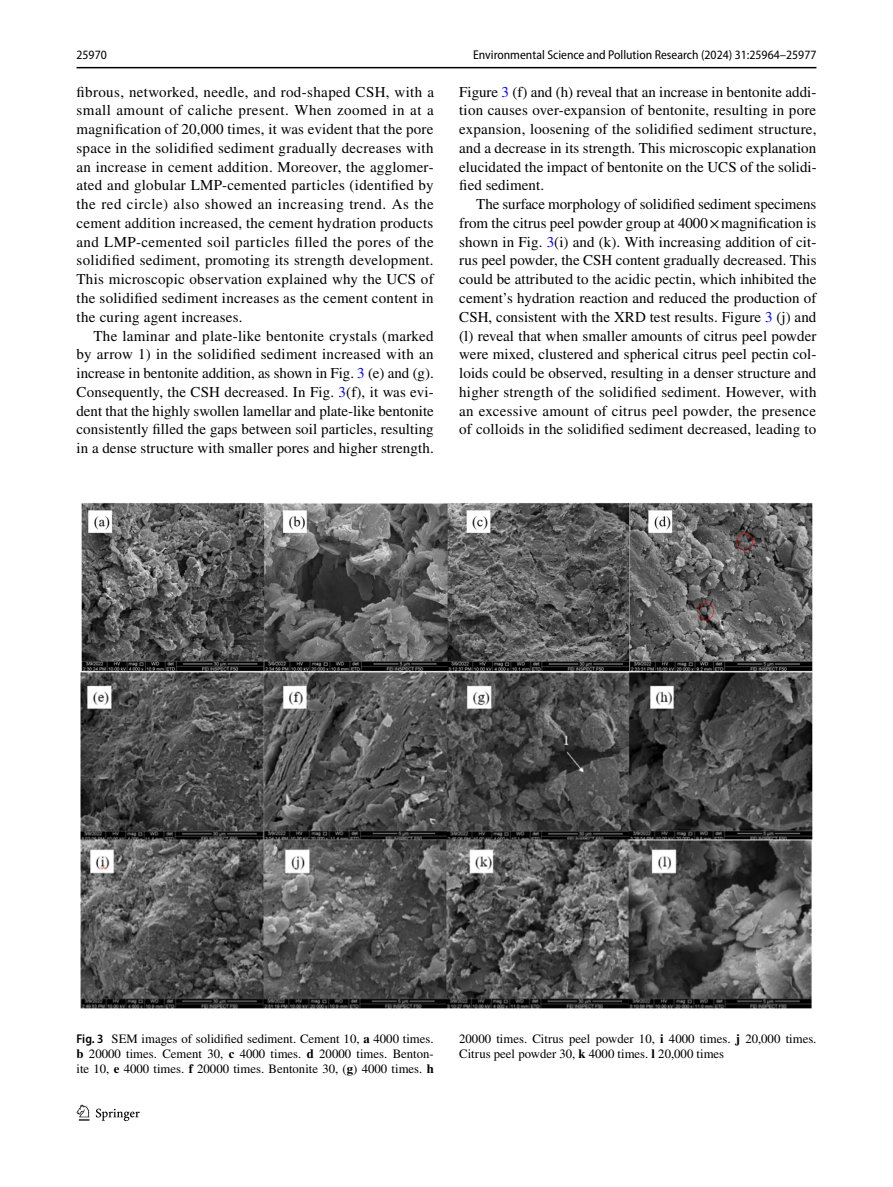
<style>
.page{position:relative;width:893px;height:1187px;background:#fff}
.page>*{position:absolute;margin:0;border:0;box-sizing:border-box;transform-origin:0 0}
.t1{font:15px/18.8px "STIX";letter-spacing:.005em;color:#000;text-align:justify}
.t2{font:12.75px/15px "STIX";color:#000;text-align:justify}
.t3{font:semi-condensed 12.75px "Myriad Pro";color:#000}
.s1{color:#00f}
.s2{font-family:"Myriad Pro";font-weight:600;font-stretch:semi-condensed}
.s3{font-weight:700}
</style>
<div class="page">
<hr style="left:77px;top:67px;width:739px;height:1px;background:#000">
<svg style="left:77px;top:1104px;width:12px;height:16px"></svg>
<svg style="left:96px;top:1108px;width:44px;height:12px"></svg>
<img style="left:81px;top:503px;width:731px;height:505px">
<p class="t3" style="left:77px;top:48px;width:32px">25970</p>
<p class="t3" style="left:473px;top:48px;width:345px">Environmental Science and Pollution Research (2024) 31:25964–25977</p>
<p class="t1" style="left:77px;top:83px;width:359px">fibrous, networked, needle, and rod-shaped CSH, with a small amount of caliche present. When zoomed in at a magnification of 20,000 times, it was evident that the pore space in the solidified sediment gradually decreases with an increase in cement addition. Moreover, the agglomer&shy;ated and globular LMP-cemented particles (identified by the red circle) also showed an increasing trend. As the cement addition increased, the cement hydration products and LMP-cemented soil particles filled the pores of the solidified sediment, promoting its strength development.<br>This microscopic observation explained why the UCS of the solidified sediment increases as the cement content in the curing agent increases.</p>
<p class="t1" style="left:77px;top:327px;width:359px;text-indent:17px">The laminar and plate-like bentonite crystals (marked by arrow 1) in the solidified sediment increased with an increase in bentonite addition, as shown in Fig. <span class="s1">3</span> (e) and (g).<br>Consequently, the CSH decreased. In Fig. <span class="s1">3</span>(f), it was evi&shy;dent that the highly swollen lamellar and plate-like bentonite consistently filled the gaps between soil particles, resulting in a dense structure with smaller pores and higher strength.</p>
<p class="t1" style="left:459px;top:83px;width:359px">Figure <span class="s1">3</span> (f) and (h) reveal that an increase in bentonite addi&shy;tion causes over-expansion of bentonite, resulting in pore expansion, loosening of the solidified sediment structure, and a decrease in its strength. This microscopic explanation elucidated the impact of bentonite on the UCS of the solidi&shy;fied sediment.</p>
<p class="t1" style="left:459px;top:196px;width:359px;text-indent:17px">The surface morphology of solidified sediment specimens from the citrus peel powder group at 4000×magnification is shown in Fig. <span class="s1">3</span>(i) and (k). With increasing addition of cit&shy;rus peel powder, the CSH content gradually decreased. This could be attributed to the acidic pectin, which inhibited the cement’s hydration reaction and reduced the production of CSH, consistent with the XRD test results. Figure <span class="s1">3</span> (j) and (l) reveal that when smaller amounts of citrus peel powder were mixed, clustered and spherical citrus peel pectin col&shy;loids could be observed, resulting in a denser structure and higher strength of the solidified sediment. However, with an excessive amount of citrus peel powder, the presence of colloids in the solidified sediment decreased, leading to</p>
<p class="t2" style="left:77px;top:1032px;width:359px"><span class="s2">Fig. 3</span> SEM images of solidified sediment. Cement 10, <span class="s3">a</span> 4000 times. <span class="s3">b</span> 20000 times. Cement 30, <span class="s3">c</span> 4000 times. <span class="s3">d</span> 20000 times. Benton&shy;ite 10, <span class="s3">e</span> 4000 times. <span class="s3">f</span> 20000 times. Bentonite 30, (<span class="s3">g</span>) 4000 times. <span class="s3">h</span></p>
<p class="t2" style="left:459px;top:1032px;width:359px">20000 times. Citrus peel powder 10, <span class="s3">i</span> 4000 times. <span class="s3">j</span> 20,000 times.<br>Citrus peel powder 30, <span class="s3">k</span> 4000 times. <span class="s3">l</span> 20,000 times</p>
</div>
